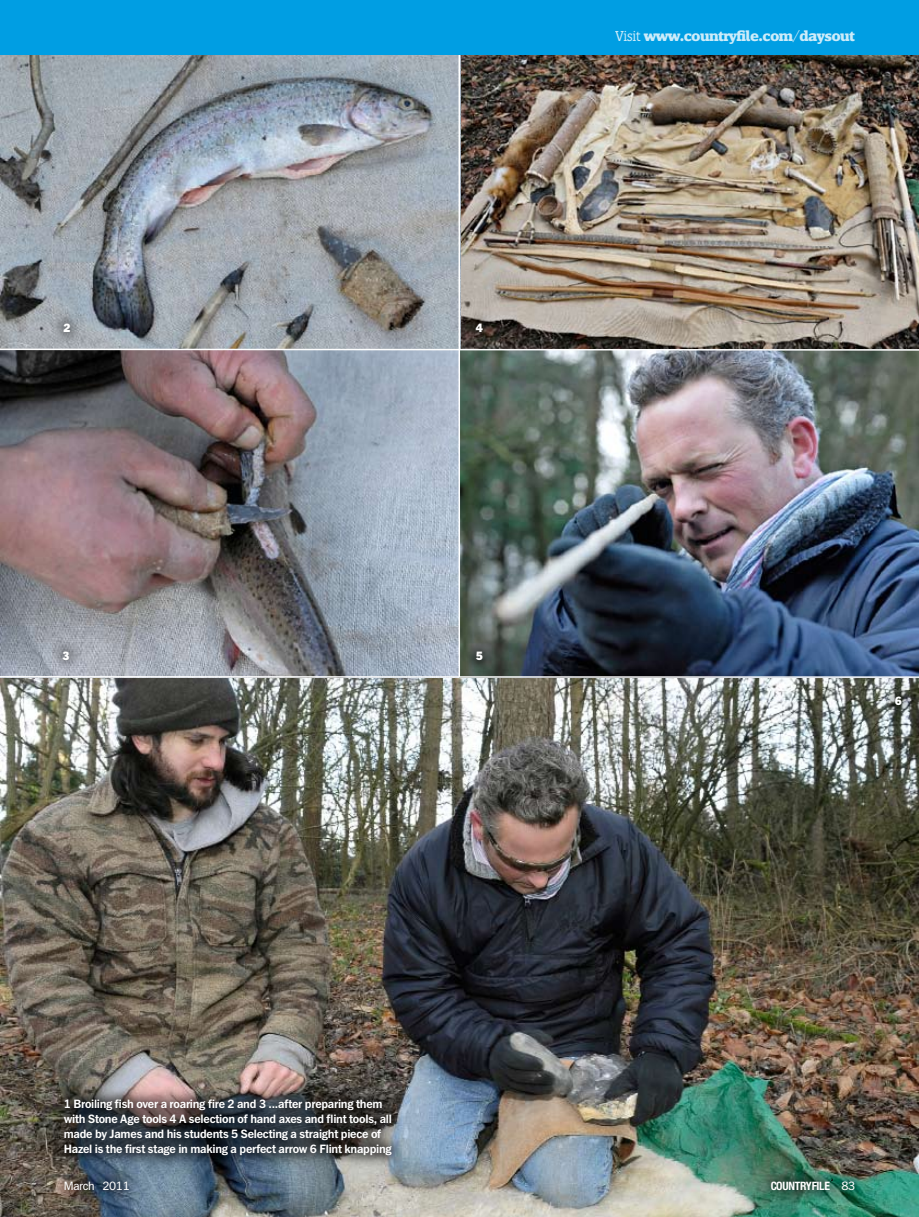
<style>
.page{position:relative;width:919px;height:1217px;background:#fff}
.page>*{position:absolute;margin:0;border:0;box-sizing:border-box;transform-origin:0 0}
.t1{font:700 15px "Siseriff LT Std";letter-spacing:-.04em;color:#fff}
.t2{font:700 12px/15px "Fuller Sans DT";letter-spacing:-.02em;color:#fff}
.t3{font:12px "Fuller Sans DT";letter-spacing:-.03em;color:#fff}
.t4{font:900 12px "Fuller Sans DT";color:#fff}
.t5{font:700 condensed 11.55px "Helvetica Neue";letter-spacing:-.02em;color:#fff}
.s1{font-weight:300}
.s2{font-family:"Fuller Sans DT";font-weight:400;font-stretch:normal;font-size:12px}
</style>
<div class="page">
<img style="left:460px;top:54px;width:458px;height:294px">
<img style="left:0;top:54px;width:458px;height:294px">
<svg style="left:48px;top:308px;width:33px;height:35px"></svg>
<svg style="left:460px;top:308px;width:32px;height:35px"></svg>
<img style="left:0;top:678px;width:918px;height:538px">
<img style="left:0;top:351px;width:918px;height:324px">
<svg style="left:49px;top:1166px;width:91px;height:35px"></svg>
<img style="left:755px;top:1161px;width:111px;height:38px">
<svg style="left:830px;top:1177px;width:3px;height:4px"></svg>
<hr style="left:458px;top:37px;width:2px;height:639px;background:#fff">
<svg style="left:0;top:348px;width:918px;height:3px"></svg>
<svg style="left:0;top:675px;width:918px;height:3px"></svg>
<div style="left:0;top:0;width:918px;height:54px;background:#009ee3"></div>
<svg style="left:49px;top:1083px;width:353px;height:83px"></svg>
<svg style="left:879px;top:680px;width:33px;height:35px"></svg>
<svg style="left:460px;top:636px;width:32px;height:35px"></svg>
<svg style="left:47px;top:636px;width:33px;height:34px"></svg>
<p class="t4" style="left:64px;top:321px;width:9px">2</p>
<p class="t4" style="left:475px;top:321px;width:9px">4</p>
<p class="t4" style="left:64px;top:648px;width:9px">1</p>
<p class="t4" style="left:475px;top:648px;width:9px">1</p>
<p class="t4" style="left:62px;top:648px;width:9px">3</p>
<p class="t4" style="left:475px;top:648px;width:9px">5</p>
<p class="t1" style="left:615px;top:28px;width:241px"><span class="s1">Visit</span> www.countryfile.com/daysout</p>
<p class="t4" style="left:894px;top:693px;width:9px">6</p>
<p class="t2" style="left:64px;top:1096px;width:329px">1 Broiling fish over a roaring fire 2 and 3 ...after preparing them with Stone Age tools 4 A selection of hand axes and flint tools, all made by James and his students 5 Selecting a straight piece of Hazel is the first stage in making a perfect arrow 6 Flint knapping</p>
<p class="t3" style="left:64px;top:1178px;width:67px">March 2011</p>
<p class="t5" style="left:770px;top:1178px;width:86px">COUNTRYFILE <span class="s2">83</span></p>
</div>
